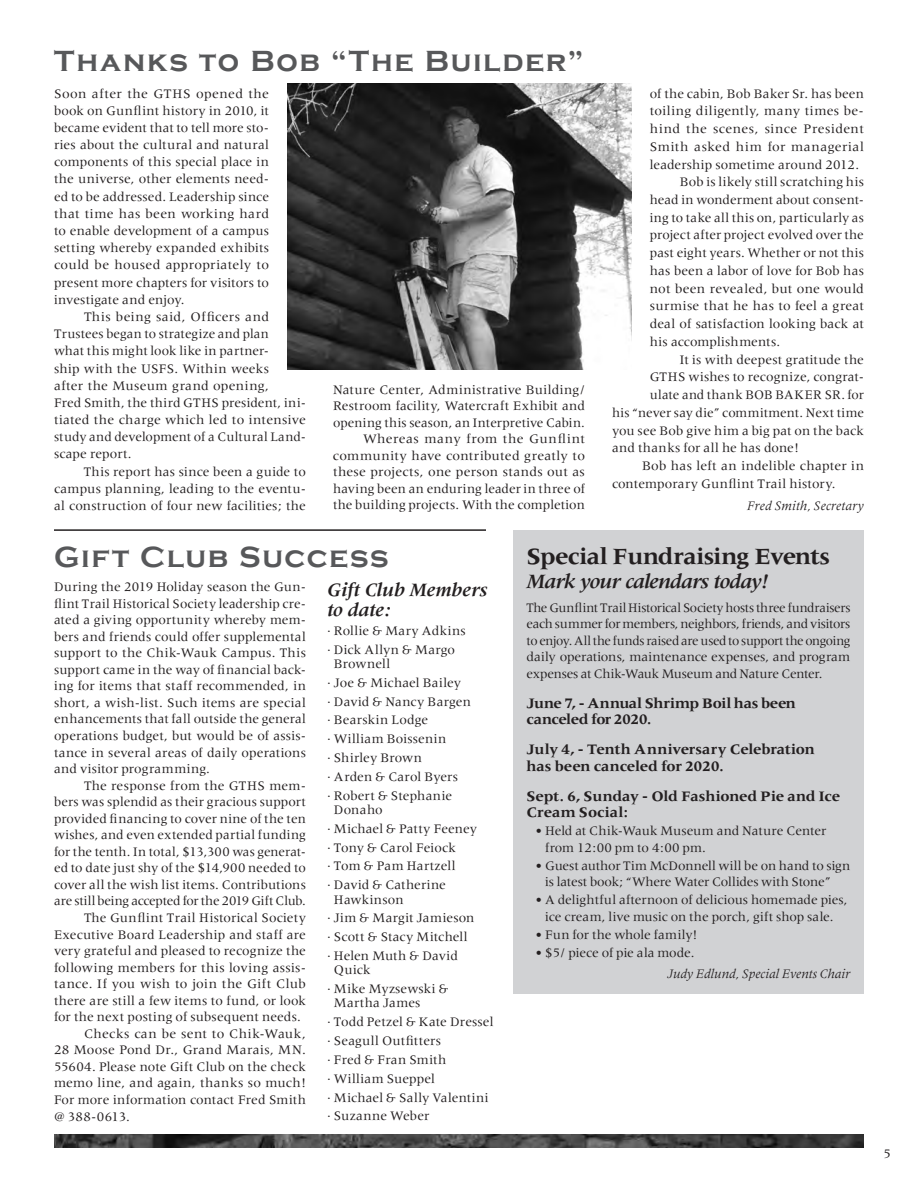
<style>
.page{position:relative;width:918px;height:1188px;background:#fff}
.page>*{position:absolute;margin:0;border:0;box-sizing:border-box;transform-origin:0 0}
.t1{font:700 30px "Copperplate Gothic";letter-spacing:.055em;color:#57585a}
.t2{font:700 24px "Meridien";letter-spacing:-.025em;color:#231f20}
.t3{font:italic 700 21px "Meridien";letter-spacing:-.035em;color:#231f20}
.t4{font:italic 700 19.5px/20.2px "Meridien";letter-spacing:-.005em;color:#231f20}
.t5{font:700 15px/16.5px "Meridien";letter-spacing:-.01em;color:#231f20}
.t6{font:13.5px/16.5px "Meridien";letter-spacing:.01em;color:#231f20}
.t7{font:13.5px/16.5px "Meridien";letter-spacing:-.015em;color:#231f20}
.t8{font:13.5px/16.5px "Meridien";letter-spacing:-.01em;color:#231f20}
.t9{font:13.5px/18.8px "Meridien";letter-spacing:.03em;color:#231f20}
.t10{font:13.5px "Meridien";letter-spacing:.035em;color:#231f20}
.t11{font:italic 13.5px "Meridien";color:#231f20}
</style>
<div class="page">
<img style="left:54px;top:1134px;width:810px;height:14px">
<img style="left:287px;top:83px;width:345px;height:287px">
<hr style="left:54px;top:529px;width:432px;height:2px;background:#231f20">
<div style="left:513px;top:530px;width:351px;height:464px;background:#d1d2d4"></div>
<h1 class="t1" style="left:54px;top:45px;width:531px">Thanks to Bob “The Builder”</h1>
<p class="t6" style="left:54px;top:85px;width:217px;line-height:17.2px;text-align:justify">Soon after the GTHS opened the book on Gunflint history in 2010, it became evident that to tell more sto&shy;ries about the cultural and natural components of this special place in the universe, other elements need&shy;ed to be addressed. Leadership since that time has been working hard to enable development of a campus setting whereby expanded exhibits could be housed appropriately to present more chapters for visitors to investigate and enjoy.</p>
<p class="t6" style="left:54px;top:308px;width:254px;line-height:17.2px;text-indent:30px">This being said, Officers and Trustees began to strategize and plan<br>what this might look like in partner-<br>ship with the USFS. Within weeks<br>after the Museum grand opening,<br>Fred Smith, the third GTHS president, ini&shy;tiated the charge which led to intensive study and development of a Cultural Land&shy;scape report.</p>
<p class="t6" style="left:54px;top:463px;width:254px;line-height:17.2px;text-align:justify;text-indent:30px">This report has since been a guide to campus planning, leading to the eventu&shy;al construction of four new facilities; the</p>
<p class="t6" style="left:333px;top:381px;width:254px;text-align:right">Nature Center, Administrative Building/ Restroom facility, Watercraft Exhibit and opening this season, an Interpretive Cabin.<br>Whereas many from the Gunflint community have contributed greatly to these projects, one person stands out as having been an enduring leader in three of the building projects. With the completion</p>
<p class="t6" style="left:650px;top:85px;width:216px">of the cabin, Bob Baker Sr. has been</p>
<p class="t6" style="left:650px;top:103px;width:216px">toiling diligently, many times be-</p>
<p class="t10" style="left:650px;top:121px;width:216px">hind the scenes, since President</p>
<p class="t10" style="left:650px;top:139px;width:216px">Smith asked him for managerial</p>
<p class="t6" style="left:650px;top:156px;width:211px">leadership sometime around 2012.</p>
<p class="t6" style="left:680px;top:174px;width:186px">Bob is likely still scratching his</p>
<p class="t6" style="left:650px;top:191px;width:216px">head in wonderment about consent-</p>
<p class="t6" style="left:650px;top:209px;width:216px">ing to take all this on, particularly as</p>
<p class="t6" style="left:650px;top:227px;width:216px">project after project evolved over the</p>
<p class="t6" style="left:650px;top:245px;width:216px">past eight years. Whether or not this</p>
<p class="t6" style="left:650px;top:262px;width:216px">has been a labor of love for Bob has</p>
<p class="t6" style="left:650px;top:280px;width:216px">not been revealed, but one would</p>
<p class="t6" style="left:650px;top:298px;width:216px">surmise that he has to feel a great</p>
<p class="t6" style="left:650px;top:315px;width:216px">deal of satisfaction looking back at</p>
<p class="t6" style="left:650px;top:333px;width:132px">his accomplishments.</p>
<p class="t6" style="left:680px;top:351px;width:186px">It is with deepest gratitude the</p>
<p class="t6" style="left:650px;top:369px;width:216px">GTHS wishes to recognize, congrat-</p>
<p class="t6" style="left:650px;top:386px;width:216px">ulate and thank BOB BAKER SR. for</p>
<p class="t6" style="left:612px;top:404px;width:254px">his “never say die” commitment. Next time</p>
<p class="t6" style="left:612px;top:422px;width:253px">you see Bob give him a big pat on the back</p>
<p class="t6" style="left:612px;top:440px;width:188px">and thanks for all he has done!</p>
<p class="t6" style="left:642px;top:457px;width:224px">Bob has left an indelible chapter in</p>
<p class="t6" style="left:612px;top:475px;width:225px">contemporary Gunflint Trail history.</p>
<p class="t11" style="left:747px;top:499px;width:119px">Fred Smith, Secretary</p>
<h1 class="t1" style="left:54px;top:540px;width:336px">Gift Club Success</h1>
<p class="t6" style="left:54px;top:578px;width:254px;text-align:justify">During the 2019 Holiday season the Gun&shy;flint Trail Historical Society leadership cre&shy;ated a giving opportunity whereby mem&shy;bers and friends could offer supplemental support to the Chik-Wauk Campus. This support came in the way of financial back&shy;ing for items that staff recommended, in short, a wish-list. Such items are special enhancements that fall outside the general operations budget, but would be of assis&shy;tance in several areas of daily operations and visitor programming.</p>
<p class="t6" style="left:84px;top:777px;width:224px">The response from the GTHS mem-</p>
<p class="t6" style="left:54px;top:794px;width:253px">bers was splendid as their gracious support</p>
<p class="t6" style="left:54px;top:810px;width:253px">provided financing to cover nine of the ten</p>
<p class="t6" style="left:54px;top:827px;width:253px">wishes, and even extended partial funding</p>
<p class="t6" style="left:54px;top:843px;width:254px">for the tenth. In total, $13,300 was generat-</p>
<p class="t6" style="left:54px;top:860px;width:253px">ed to date just shy of the $14,900 needed to</p>
<p class="t6" style="left:54px;top:876px;width:253px">cover all the wish list items. Contributions</p>
<p class="t7" style="left:54px;top:893px;width:253px">are still being accepted for the 2019 Gift Club.</p>
<p class="t6" style="left:84px;top:909px;width:224px">The Gunflint Trail Historical Society</p>
<p class="t6" style="left:54px;top:926px;width:254px">Executive Board Leadership and staff are</p>
<p class="t6" style="left:54px;top:942px;width:253px">very grateful and pleased to recognize the</p>
<p class="t6" style="left:54px;top:959px;width:254px">following members for this loving assis-</p>
<p class="t6" style="left:54px;top:976px;width:253px">tance. If you wish to join the Gift Club</p>
<p class="t6" style="left:54px;top:992px;width:254px">there are still a few items to fund, or look</p>
<p class="t6" style="left:54px;top:1009px;width:249px">for the next posting of subsequent needs.</p>
<p class="t9" style="left:84px;top:1024px;width:224px">Checks can be sent to Chik-Wauk,</p>
<p class="t6" style="left:54px;top:1042px;width:254px">28 Moose Pond Dr., Grand Marais, MN.</p>
<p class="t6" style="left:54px;top:1058px;width:253px">55604. Please note Gift Club on the check</p>
<p class="t6" style="left:54px;top:1075px;width:253px">memo line, and again, thanks so much!</p>
<p class="t6" style="left:54px;top:1091px;width:254px">For more information contact Fred Smith</p>
<p class="t6" style="left:54px;top:1108px;width:77px">@ 388-0613.</p>
<h3 class="t4" style="left:327px;top:579px;width:162px">Gift Club Members to date:</h3>
<p class="t9" style="left:327px;top:621px;width:140px">· Rollie &amp; Mary Adkins · Dick Allyn &amp; Margo</p>
<p class="t6" style="left:327px;top:654px;width:145px;line-height:18.8px;text-indent:7px">Brownell<br>· Joe &amp; Michael Bailey<br>· David &amp; Nancy Bargen · Bearskin Lodge<br>· William Boissenin<br>· Shirley Brown<br>· Arden &amp; Carol Byers<br>· Robert &amp; Stephanie</p>
<p class="t6" style="left:327px;top:800px;width:152px;line-height:18.8px;text-indent:7px">Donaho<br>· Michael &amp; Patty Feeney · Tony &amp; Carol Feiock<br>· Tom &amp; Pam Hartzell<br>· David &amp; Catherine</p>
<p class="t6" style="left:327px;top:890px;width:149px;line-height:18.8px;text-indent:7px">Hawkinson<br>· Jim &amp; Margit Jamieson · Scott &amp; Stacy Mitchell · Helen Muth &amp; David</p>
<p class="t6" style="left:327px;top:961px;width:123px;line-height:18.8px;text-indent:7px">Quick<br>· Mike Myzsewski &amp;</p>
<p class="t6" style="left:327px;top:994px;width:168px;line-height:18.8px;text-indent:7px">Martha James<br>· Todd Petzel &amp; Kate Dressel · Seagull Outfitters<br>· Fred &amp; Fran Smith<br>· William Sueppel<br>· Michael &amp; Sally Valentini · Suzanne Weber</p>
<h2 class="t2" style="left:526px;top:543px;width:305px">Special Fundraising Events</h2>
<h3 class="t3" style="left:526px;top:570px;width:243px">Mark your calendars today!</h3>
<p class="t6" style="left:526px;top:599px;width:326px;text-align:justify">The Gunflint Trail Historical Society hosts three fundraisers each summer for members, neighbors, friends, and visitors to enjoy. All the funds raised are used to support the ongoing daily operations, maintenance expenses, and program expenses at Chik-Wauk Museum and Nature Center.</p>
<p class="t5" style="left:526px;top:694px;width:271px">June 7, - Annual Shrimp Boil has been canceled for 2020.</p>
<p class="t5" style="left:526px;top:741px;width:290px">July 4, - Tenth Anniversary Celebration has been canceled for 2020.</p>
<p class="t5" style="left:526px;top:787px;width:315px">Sept. 6, Sunday - Old Fashioned Pie and Ice<br>Cream Social:</p>
<p class="t8" style="left:545px;top:823px;width:283px;text-indent:-10px">• Held at Chik-Wauk Museum and Nature Center from 12:00 pm to 4:00 pm.</p>
<p class="t7" style="left:545px;top:857px;width:307px;text-indent:-10px">• Guest author Tim McDonnell will be on hand to sign is latest book; “Where Water Collides with Stone”</p>
<p class="t6" style="left:536px;top:892px;width:314px;text-align:center">• A delightful afternoon of delicious homemade pies, ice cream, live music on the porch, gift shop sale.</p>
<p class="t8" style="left:536px;top:926px;width:163px">• Fun for the whole family!</p>
<p class="t8" style="left:536px;top:944px;width:161px">• $5/ piece of pie ala mode.</p>
<p class="t11" style="left:667px;top:966px;width:185px">Judy Edlund, Special Events Chair</p>
<p class="t6" style="left:883px;top:1145px;width:9px">5</p>
</div>
